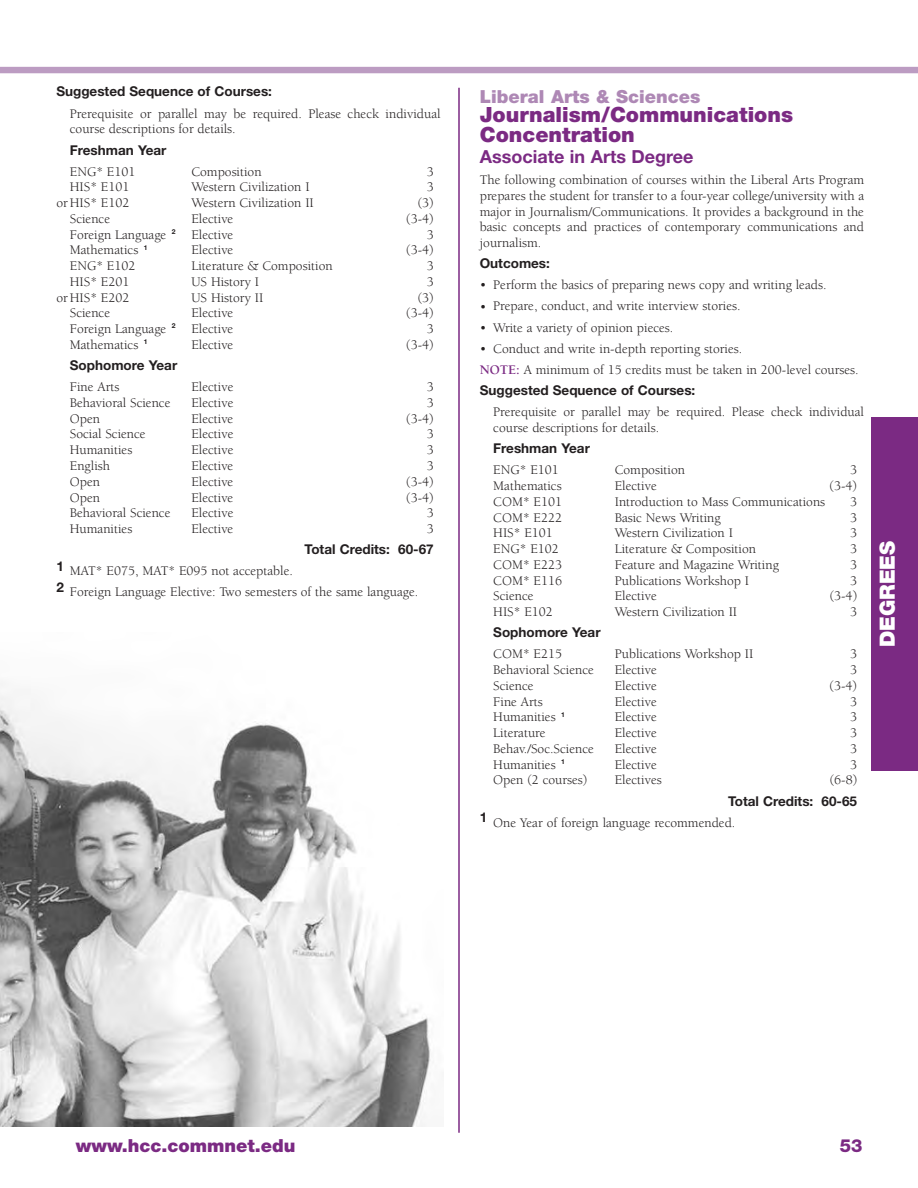
<style>
.page{position:relative;width:918px;height:1188px;background:#fff}
.page>*{position:absolute;margin:0;border:0;box-sizing:border-box;transform-origin:0 0}
.t1{font:900 21px/19.5px "Helvetica Neue";color:#7b2a83}
.t2{font:900 21px "Helvetica Neue";color:#fff}
.t3{font:700 18px "Helvetica Neue";color:#7b2a83}
.t4{font:900 18px "Helvetica Neue";color:#ae88b5}
.t5{font:900 18px "Helvetica Neue";color:#7b2a83}
.t6{font:800 18px "Helvetica Neue";color:#7b2a83}
.t7{font:13.5px/15.8px "Berkeley";color:#231f20}
.t8{font:700 13.5px "Helvetica Neue";color:#231f20}
.s1{font-weight:700;color:#7b2a83}
</style>
<div class="page">
<img style="left:0;top:683px;width:431px;height:443px">
<hr style="left:458px;top:88px;width:2px;height:1045px;background:#7b2a83">
<div style="left:871px;top:417px;width:47px;height:354px;background:#7b2a83"></div>
<div style="left:0;top:67px;width:918px;height:6px;background:#bc9cc2"></div>
<p class="t8" style="left:56px;top:87px;width:217px">Suggested Sequence of Courses:</p>
<p class="t7" style="left:70px;top:107px;width:372px">Prerequisite or parallel may be required. Please check individual course descriptions for details.</p>
<p class="t8" style="left:70px;top:145px;width:98px">Freshman Year</p>
<p class="t7" style="left:70px;top:165px;width:67px">ENG* E101</p>
<p class="t7" style="left:191px;top:165px;width:72px">Composition</p>
<p class="t7" style="left:427px;top:165px;width:9px">3</p>
<p class="t7" style="left:70px;top:180px;width:61px">HIS* E101</p>
<p class="t7" style="left:191px;top:180px;width:120px">Western Civilization I</p>
<p class="t7" style="left:427px;top:180px;width:9px">3</p>
<p class="t7" style="left:56px;top:196px;width:75px">or HIS* E102</p>
<p class="t7" style="left:191px;top:196px;width:124px">Western Civilization II</p>
<p class="t7" style="left:418px;top:196px;width:17px">(3)</p>
<p class="t7" style="left:70px;top:212px;width:42px">Science</p>
<p class="t7" style="left:191px;top:212px;width:43px">Elective</p>
<p class="t7" style="left:406px;top:212px;width:29px">(3-4)</p>
<p class="t7" style="left:70px;top:228px;width:165px">Foreign Language <sup>2</sup> Elective</p>
<p class="t7" style="left:427px;top:228px;width:9px">3</p>
<p class="t7" style="left:70px;top:243px;width:79px">Mathematics <sup>1</sup></p>
<p class="t7" style="left:191px;top:243px;width:43px">Elective</p>
<p class="t7" style="left:406px;top:243px;width:29px">(3-4)</p>
<p class="t7" style="left:70px;top:259px;width:67px">ENG* E102</p>
<p class="t7" style="left:191px;top:259px;width:143px">Literature &amp; Composition</p>
<p class="t7" style="left:427px;top:259px;width:9px">3</p>
<p class="t7" style="left:70px;top:275px;width:61px">HIS* E201</p>
<p class="t7" style="left:191px;top:275px;width:69px">US History I</p>
<p class="t7" style="left:427px;top:275px;width:9px">3</p>
<p class="t7" style="left:56px;top:291px;width:75px">or HIS* E202</p>
<p class="t7" style="left:191px;top:291px;width:74px">US History II</p>
<p class="t7" style="left:418px;top:291px;width:17px">(3)</p>
<p class="t7" style="left:70px;top:306px;width:42px">Science</p>
<p class="t7" style="left:191px;top:306px;width:43px">Elective</p>
<p class="t7" style="left:406px;top:306px;width:29px">(3-4)</p>
<p class="t7" style="left:70px;top:322px;width:165px">Foreign Language <sup>2</sup> Elective</p>
<p class="t7" style="left:427px;top:322px;width:9px">3</p>
<p class="t7" style="left:70px;top:338px;width:79px">Mathematics <sup>1</sup></p>
<p class="t7" style="left:191px;top:338px;width:43px">Elective</p>
<p class="t7" style="left:406px;top:338px;width:29px">(3-4)</p>
<p class="t8" style="left:70px;top:360px;width:109px">Sophomore Year</p>
<p class="t7" style="left:70px;top:380px;width:51px">Fine Arts</p>
<p class="t7" style="left:191px;top:380px;width:43px">Elective</p>
<p class="t7" style="left:427px;top:380px;width:9px">3</p>
<p class="t7" style="left:70px;top:396px;width:102px">Behavioral Science</p>
<p class="t7" style="left:191px;top:396px;width:43px">Elective</p>
<p class="t7" style="left:427px;top:396px;width:9px">3</p>
<p class="t7" style="left:70px;top:412px;width:32px">Open</p>
<p class="t7" style="left:191px;top:412px;width:43px">Elective</p>
<p class="t7" style="left:406px;top:412px;width:29px">(3-4)</p>
<p class="t7" style="left:70px;top:428px;width:77px">Social Science</p>
<p class="t7" style="left:191px;top:428px;width:43px">Elective</p>
<p class="t7" style="left:427px;top:428px;width:9px">3</p>
<p class="t7" style="left:70px;top:443px;width:64px">Humanities</p>
<p class="t7" style="left:191px;top:443px;width:43px">Elective</p>
<p class="t7" style="left:427px;top:443px;width:9px">3</p>
<p class="t7" style="left:70px;top:459px;width:42px">English</p>
<p class="t7" style="left:191px;top:459px;width:43px">Elective</p>
<p class="t7" style="left:427px;top:459px;width:9px">3</p>
<p class="t7" style="left:70px;top:475px;width:32px">Open</p>
<p class="t7" style="left:191px;top:475px;width:43px">Elective</p>
<p class="t7" style="left:406px;top:475px;width:29px">(3-4)</p>
<p class="t7" style="left:70px;top:491px;width:32px">Open</p>
<p class="t7" style="left:191px;top:491px;width:43px">Elective</p>
<p class="t7" style="left:406px;top:491px;width:29px">(3-4)</p>
<p class="t7" style="left:70px;top:506px;width:102px">Behavioral Science</p>
<p class="t7" style="left:191px;top:506px;width:43px">Elective</p>
<p class="t7" style="left:427px;top:506px;width:9px">3</p>
<p class="t7" style="left:70px;top:522px;width:64px">Humanities</p>
<p class="t7" style="left:191px;top:522px;width:43px">Elective</p>
<p class="t7" style="left:427px;top:522px;width:9px">3</p>
<p class="t8" style="left:305px;top:545px;width:131px">Total Credits: 60-67</p>
<p class="t7" style="left:56px;top:562px;width:363px;line-height:21.1px"><sup>1</sup> MAT* E075, MAT* E095 not acceptable.<br><sup>2</sup> Foreign Language Elective: Two semesters of the same language.</p>
<h2 class="t4" style="left:480px;top:90px;width:222px">Liberal Arts &amp; Sciences</h2>
<h1 class="t1" style="left:480px;top:107px;width:315px">Journalism/Communications<br>Concentration</h1>
<h2 class="t3" style="left:480px;top:150px;width:215px">Associate in Arts Degree</h2>
<p class="t7" style="left:480px;top:173px;width:386px;text-align:justify">The following combination of courses within the Liberal Arts Program prepares the student for transfer to a four-year college/university with a major in Journalism/Communications. It provides a background in the basic concepts and practices of contemporary communications and journalism.</p>
<p class="t8" style="left:480px;top:259px;width:72px">Outcomes:</p>
<p class="t7" style="left:480px;top:278px;width:348px">• Perform the basics of preparing news copy and writing leads.</p>
<p class="t7" style="left:480px;top:300px;width:262px">• Prepare, conduct, and write interview stories.</p>
<p class="t7" style="left:480px;top:321px;width:195px">• Write a variety of opinion pieces.</p>
<p class="t7" style="left:480px;top:339px;width:381px;line-height:21.1px">• Conduct and write in-depth reporting stories.<br><span class="s1">NOTE:</span> A minimum of 15 credits must be taken in 200-level courses.</p>
<p class="t8" style="left:480px;top:385px;width:217px">Suggested Sequence of Courses:</p>
<p class="t7" style="left:493px;top:405px;width:372px">Prerequisite or parallel may be required. Please check individual course descriptions for details.</p>
<p class="t8" style="left:493px;top:444px;width:98px">Freshman Year</p>
<p class="t7" style="left:493px;top:463px;width:67px">ENG* E101</p>
<p class="t7" style="left:615px;top:463px;width:72px">Composition</p>
<p class="t7" style="left:850px;top:463px;width:9px">3</p>
<p class="t7" style="left:493px;top:479px;width:70px">Mathematics</p>
<p class="t7" style="left:615px;top:479px;width:43px">Elective</p>
<p class="t7" style="left:830px;top:479px;width:29px">(3-4)</p>
<p class="t7" style="left:493px;top:495px;width:70px">COM* E101</p>
<p class="t7" style="left:615px;top:495px;width:212px">Introduction to Mass Communications</p>
<p class="t7" style="left:850px;top:495px;width:9px">3</p>
<p class="t7" style="left:493px;top:511px;width:70px">COM* E222</p>
<p class="t7" style="left:615px;top:511px;width:107px">Basic News Writing</p>
<p class="t7" style="left:850px;top:511px;width:9px">3</p>
<p class="t7" style="left:493px;top:526px;width:61px">HIS* E101</p>
<p class="t7" style="left:615px;top:526px;width:120px">Western Civilization I</p>
<p class="t7" style="left:850px;top:526px;width:9px">3</p>
<p class="t7" style="left:493px;top:542px;width:67px">ENG* E102</p>
<p class="t7" style="left:615px;top:542px;width:143px">Literature &amp; Composition</p>
<p class="t7" style="left:850px;top:542px;width:9px">3</p>
<p class="t7" style="left:493px;top:558px;width:70px">COM* E223</p>
<p class="t7" style="left:615px;top:558px;width:166px">Feature and Magazine Writing</p>
<p class="t7" style="left:850px;top:558px;width:9px">3</p>
<p class="t7" style="left:493px;top:574px;width:70px">COM* E116</p>
<p class="t7" style="left:615px;top:574px;width:136px">Publications Workshop I</p>
<p class="t7" style="left:850px;top:574px;width:9px">3</p>
<p class="t7" style="left:493px;top:589px;width:42px">Science</p>
<p class="t7" style="left:615px;top:589px;width:43px">Elective</p>
<p class="t7" style="left:830px;top:589px;width:29px">(3-4)</p>
<p class="t7" style="left:493px;top:605px;width:61px">HIS* E102</p>
<p class="t7" style="left:615px;top:605px;width:124px">Western Civilization II</p>
<p class="t7" style="left:850px;top:605px;width:9px">3</p>
<p class="t8" style="left:493px;top:628px;width:109px">Sophomore Year</p>
<p class="t7" style="left:493px;top:647px;width:70px">COM* E215</p>
<p class="t7" style="left:615px;top:647px;width:140px">Publications Workshop II</p>
<p class="t7" style="left:850px;top:647px;width:9px">3</p>
<p class="t7" style="left:493px;top:663px;width:102px">Behavioral Science</p>
<p class="t7" style="left:615px;top:663px;width:43px">Elective</p>
<p class="t7" style="left:850px;top:663px;width:9px">3</p>
<p class="t7" style="left:493px;top:679px;width:42px">Science</p>
<p class="t7" style="left:615px;top:679px;width:43px">Elective</p>
<p class="t7" style="left:830px;top:679px;width:29px">(3-4)</p>
<p class="t7" style="left:493px;top:695px;width:51px">Fine Arts</p>
<p class="t7" style="left:615px;top:695px;width:43px">Elective</p>
<p class="t7" style="left:850px;top:695px;width:9px">3</p>
<p class="t7" style="left:493px;top:710px;width:73px">Humanities <sup>1</sup></p>
<p class="t7" style="left:615px;top:710px;width:43px">Elective</p>
<p class="t7" style="left:850px;top:710px;width:9px">3</p>
<p class="t7" style="left:493px;top:726px;width:54px">Literature</p>
<p class="t7" style="left:615px;top:726px;width:43px">Elective</p>
<p class="t7" style="left:850px;top:726px;width:9px">3</p>
<p class="t7" style="left:493px;top:742px;width:102px">Behav./Soc.Science</p>
<p class="t7" style="left:615px;top:742px;width:43px">Elective</p>
<p class="t7" style="left:850px;top:742px;width:9px">3</p>
<p class="t7" style="left:493px;top:758px;width:73px">Humanities <sup>1</sup></p>
<p class="t7" style="left:615px;top:758px;width:43px">Elective</p>
<p class="t7" style="left:850px;top:758px;width:9px">3</p>
<p class="t7" style="left:493px;top:773px;width:96px">Open (2 courses)</p>
<p class="t7" style="left:615px;top:773px;width:48px">Electives</p>
<p class="t7" style="left:830px;top:773px;width:29px">(6-8)</p>
<p class="t8" style="left:728px;top:796px;width:131px">Total Credits: 60-65</p>
<p class="t7" style="left:480px;top:816px;width:257px"><sup>1</sup> One Year of foreign language recommended.</p>
<h1 class="t2" style="left:880px;top:647px;width:108px;rotate:-90deg">DEGREES</h1>
<h2 class="t5" style="left:76px;top:1139px;width:221px">www.hcc.commnet.edu</h2>
<h2 class="t6" style="left:840px;top:1139px;width:24px">53</h2>
</div>
